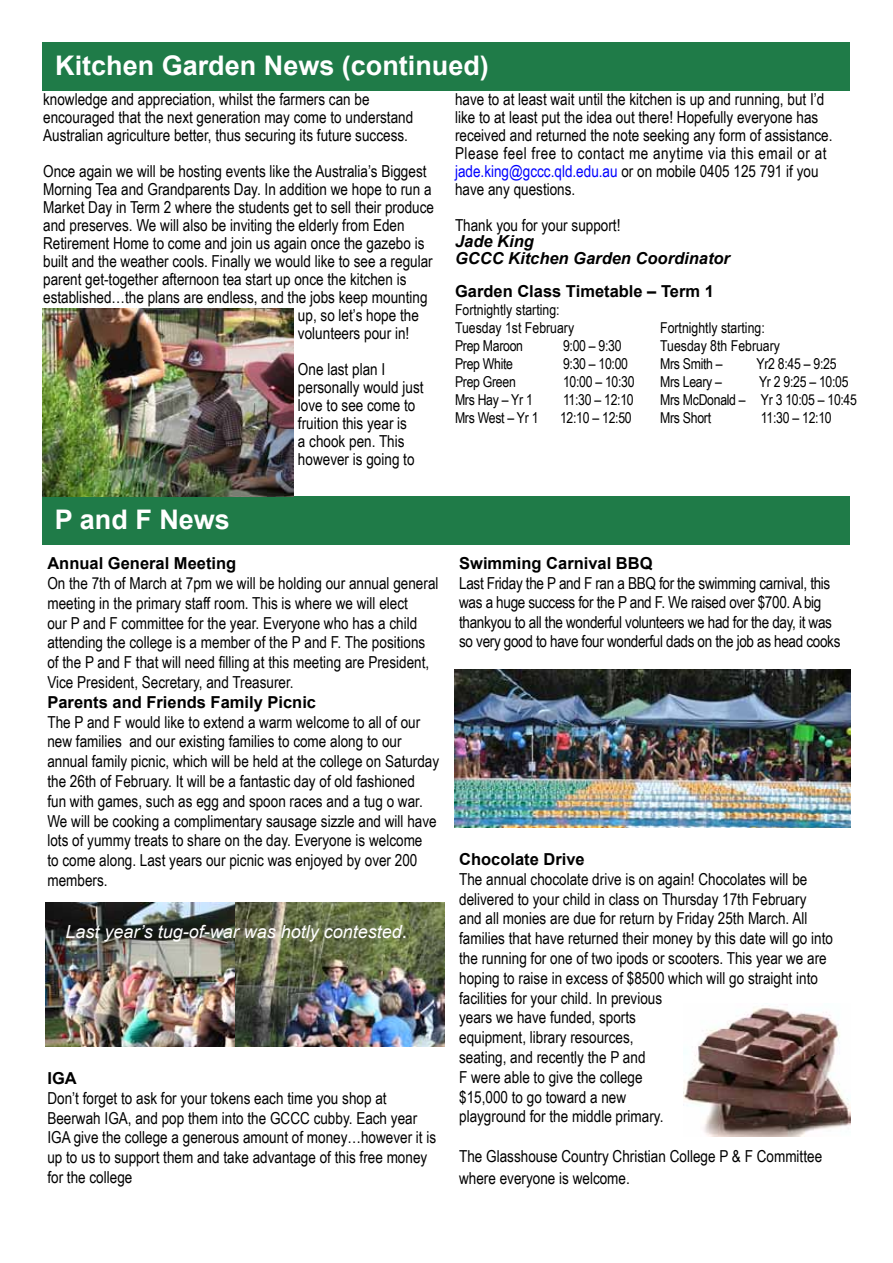
<style>
.page{position:relative;width:893px;height:1263px;background:#fff}
.page>*{position:absolute;margin:0;border:0;box-sizing:border-box;transform-origin:0 0}
.t1{font:700 27px "Arial";color:#fff}
.t2{font:italic 18px "Arial";color:#fff}
.t3{font:16.5px/19.8px "Arial Narrow";color:#000}
.t4{font:16.5px/19.5px "Arial Narrow";letter-spacing:-.02em;color:#000}
.t5{font:700 16.5px "Arial";color:#000}
.t6{font:italic 700 16.5px/16.5px "Arial";color:#000}
.t7{font:15px/18px "Arial Narrow";letter-spacing:-.02em;color:#000}
.t8{font:15px/18px "Arial Narrow";color:#000}
.s1{color:#00f}
.s2{font-family:"Arial Narrow";font-style:normal;font-size:22.5px}
</style>
<div class="page">
<div style="left:43px;top:43px;width:807px;height:48px;background:#1f7b48"></div>
<img style="left:455px;top:670px;width:395px;height:157px">
<img style="left:45px;top:902px;width:400px;height:144px">
<div style="left:42px;top:496px;width:808px;height:48px;background:#1f7b48"></div>
<img style="left:684px;top:1003px;width:166px;height:134px">
<img style="left:42px;top:308px;width:252px;height:189px">
<h1 class="t1" style="left:55px;top:47px;width:435px">Kitchen Garden News (continued)</h1>
<p class="t3" style="left:43px;top:89px;width:372px;line-height:18px">knowledge and appreciation, whilst the farmers can be encouraged that the next generation may come to understand<br>Australian agriculture better, thus securing its future success.</p>
<p class="t3" style="left:43px;top:160px;width:385px">Once again we will be hosting events like the Australia’s Biggest</p>
<p class="t3" style="left:43px;top:178px;width:390px">Morning Tea and Grandparents Day. In addition we hope to run a</p>
<p class="t3" style="left:43px;top:196px;width:392px">Market Day in Term 2 where the students get to sell their produce</p>
<p class="t3" style="left:43px;top:214px;width:363px">and preserves. We will also be inviting the elderly from Eden</p>
<p class="t3" style="left:43px;top:232px;width:383px">Retirement Home to come and join us again once the gazebo is</p>
<p class="t3" style="left:43px;top:250px;width:391px">built and the weather cools. Finally we would like to see a regular</p>
<p class="t3" style="left:43px;top:268px;width:365px">parent get-together afternoon tea start up once the kitchen is</p>
<p class="t3" style="left:43px;top:286px;width:386px">established…the plans are endless, and the jobs keep mounting</p>
<p class="t3" style="left:298px;top:304px;width:122px">up, so let’s hope the</p>
<p class="t3" style="left:298px;top:322px;width:113px">volunteers pour in!</p>
<p class="t3" style="left:298px;top:359px;width:127px;line-height:18px">One last plan I personally would just love to see come to fruition this year is<br>a chook pen. This however is going to</p>
<p class="t3" style="left:455px;top:89px;width:379px;line-height:18px">have to at least wait until the kitchen is up and running, but I’d like to at least put the idea out there! Hopefully everyone has received and returned the note seeking any form of assistance.<br>Please feel free to contact me anytime via this email or at <span class="s1">jade.king@gccc.qld.edu.au</span> or on mobile 0405 125 791 if you have any questions.</p>
<p class="t3" style="left:455px;top:214px;width:167px">Thank you for your support!</p>
<p class="t6" style="left:455px;top:234px;width:277px">Jade King<br>GCCC Kitchen Garden Coordinator</p>
<p class="t5" style="left:455px;top:280px;width:260px">Garden Class Timetable – Term 1</p>
<p class="t8" style="left:455px;top:300px;width:121px">Fortnightly starting:<br>Tuesday 1st February<br>Prep Maroon</p>
<p class="t8" style="left:660px;top:318px;width:121px">Fortnightly starting:<br>Tuesday 8th February<br>Mrs Smith –</p>
<p class="t7" style="left:563px;top:336px;width:60px">9:00 – 9:30</p>
<p class="t7" style="left:455px;top:354px;width:60px">Prep White</p>
<p class="t7" style="left:563px;top:354px;width:67px">9:30 – 10:00</p>
<p class="t7" style="left:455px;top:372px;width:62px">Prep Green</p>
<p class="t7" style="left:563px;top:372px;width:73px">10:00 – 10:30</p>
<p class="t7" style="left:455px;top:390px;width:79px">Mrs Hay – Yr 1</p>
<p class="t7" style="left:563px;top:390px;width:72px">11:30 – 12:10</p>
<p class="t7" style="left:455px;top:408px;width:85px">Mrs West – Yr 1</p>
<p class="t7" style="left:560px;top:408px;width:73px">12:10 – 12:50</p>
<p class="t7" style="left:757px;top:354px;width:81px">Yr2 8:45 – 9:25</p>
<p class="t7" style="left:660px;top:372px;width:198px;text-indent:99px">Yr 2 9:25 – 10:05<br>Mrs McDonald – Yr 3 10:05 – 10:45<br>Mrs Short</p>
<p class="t7" style="left:660px;top:372px;width:63px">Mrs Leary –</p>
<p class="t7" style="left:761px;top:408px;width:72px">11:30 – 12:10</p>
<h1 class="t1" style="left:55px;top:501px;width:177px">P and F News</h1>
<p class="t5" style="left:47px;top:552px;width:190px">Annual General Meeting</p>
<p class="t3" style="left:47px;top:572px;width:393px">On the 7th of March at 7pm we will be holding our annual general meeting in the primary staff room. This is where we will elect<br>our P and F committee for the year. Everyone who has a child attending the college is a member of the P and F. The positions of the P and F that will need filling at this meeting are President, Vice President, Secretary, and Treasurer.</p>
<p class="t5" style="left:47px;top:691px;width:270px">Parents and Friends Family Picnic</p>
<p class="t3" style="left:47px;top:711px;width:393px">The P and F would like to extend a warm welcome to all of our new families and our existing families to come along to our annual family picnic, which will be held at the college on Saturday the 26th of February. It will be a fantastic day of old fashioned<br>fun with games, such as egg and spoon races and a tug o war.<br>We will be cooking a complimentary sausage sizzle and will have lots of yummy treats to share on the day. Everyone is welcome<br>to come along. Last years our picnic was enjoyed by over 200 members.</p>
<p class="t2" style="left:65px;top:920px;width:343px">Last year’s tug-of-war was hotly contested<span class="s2">.</span></p>
<p class="t5" style="left:47px;top:1067px;width:31px">IGA</p>
<p class="t3" style="left:47px;top:1087px;width:390px">Don’t forget to ask for your tokens each time you shop at Beerwah IGA, and pop them into the GCCC cubby. Each year IGA give the college a generous amount of money…however it is up to us to support them and take advantage of this free money for the college</p>
<p class="t5" style="left:459px;top:552px;width:195px">Swimming Carnival BBQ</p>
<p class="t4" style="left:459px;top:572px;width:383px">Last Friday the P and F ran a BBQ for the swimming carnival, this was a huge success for the P and F. We raised over $700. A big thankyou to all the wonderful volunteers we had for the day, it was so very good to have four wonderful dads on the job as head cooks</p>
<p class="t5" style="left:459px;top:848px;width:127px">Chocolate Drive</p>
<p class="t3" style="left:459px;top:868px;width:375px">The annual chocolate drive is on again! Chocolates will be delivered to your child in class on Thursday 17th February and all monies are due for return by Friday 25th March. All families that have returned their money by this date will go into the running for one of two ipods or scooters. This year we are hoping to raise in excess of $8500 which will go straight into facilities for your child. In previous<br>years we have funded, sports<br>equipment, library resources,<br>seating, and recently the P and<br>F were able to give the college<br>$15,000 to go toward a new<br>playground for the middle primary.</p>
<p class="t3" style="left:459px;top:1145px;width:364px;line-height:21.6px">The Glasshouse Country Christian College P &amp; F Committee where everyone is welcome.</p>
</div>
